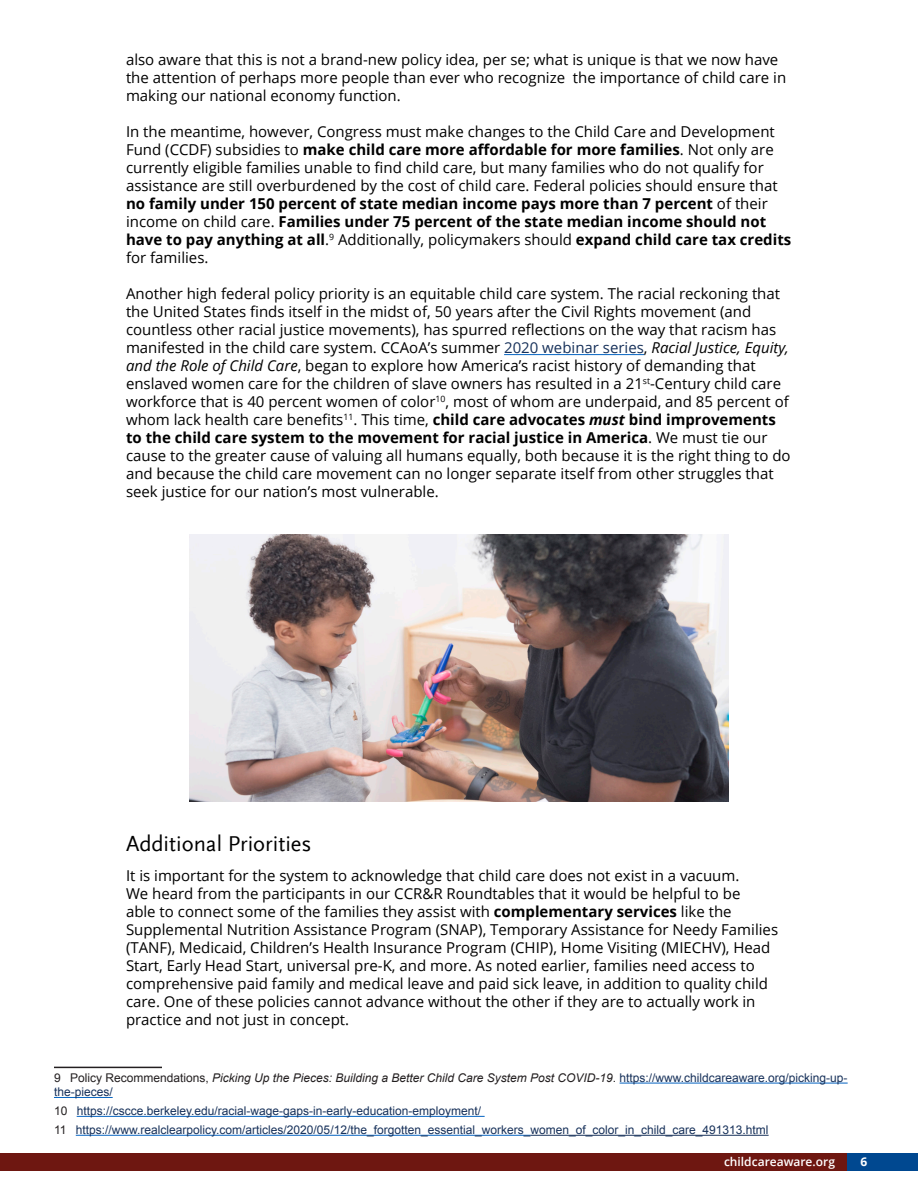
<style>
.page{position:relative;width:918px;height:1188px;background:#fff}
.page>*{position:absolute;margin:0;border:0;box-sizing:border-box;transform-origin:0 0}
.t1{font:22.5px "Scala Sans Offc";color:#000}
.t2{font:15px/18px "Open Sans";color:#000}
.t3{font:12px "Arial";color:#17315a}
.t4{font:italic 12px/14.4px "Arial";color:#231f20}
.t5{font:600 12px "Open Sans";color:#fff}
.t6{font:700 12px "Open Sans";color:#fff}
.s1{font-weight:700}
.s2{color:#17315a}
.s3{font-style:italic}
.s4{font-weight:700;font-style:italic}
.s5{font-style:normal}
.s6{font-style:normal;color:#17315a}
.s7{color:#231f20}
</style>
<div class="page">
<div style="left:0;top:1154px;width:847px;height:18px;background:#6e1711"></div>
<div style="left:847px;top:1154px;width:71px;height:18px;background:#004890"></div>
<hr style="left:504px;top:354px;width:140px;height:1px;background:#0563c1">
<hr style="left:54px;top:1067px;width:108px;height:1px;background:#231f20">
<hr style="left:620px;top:1083px;width:228px;height:1px;background:#0563c1">
<hr style="left:54px;top:1097px;width:59px;height:1px;background:#0563c1">
<hr style="left:77px;top:1116px;width:408px;height:1px;background:#0563c1">
<hr style="left:76px;top:1135px;width:454px;height:1px;background:#0563c1">
<hr style="left:530px;top:1135px;width:239px;height:1px;background:#17315a">
<img style="left:189px;top:534px;width:540px;height:268px">
<p class="t2" style="left:126px;top:51px;width:662px">also aware that this is not a brand-new policy idea, per se; what is unique is that we now have the attention of perhaps more people than ever who recognize the importance of child care in making our national economy function.</p>
<p class="t2" style="left:126px;top:123px;width:667px">In the meantime, however, Congress must make changes to the Child Care and Development Fund (CCDF) subsidies to <span class="s1">make child care more affordable for more families</span>. Not only are currently eligible families unable to find child care, but many families who do not qualify for assistance are still overburdened by the cost of child care. Federal policies should ensure that <span class="s1">no family under 150 percent of state median income pays more than 7 percent</span> of their income on child care. <span class="s1">Families under 75 percent of the state median income should not have to pay anything at all</span>.<sup>9</sup> Additionally, policymakers should <span class="s1">expand child care tax credits </span>for families.</p>
<p class="t2" style="left:126px;top:285px;width:666px">Another high federal policy priority is an equitable child care system. The racial reckoning that the United States finds itself in the midst of, 50 years after the Civil Rights movement (and countless other racial justice movements), has spurred reflections on the way that racism has manifested in the child care system. CCAoA’s summer <span class="s2">2020 webinar series</span>, <span class="s3">Racial Justice, Equity, and the Role of Child Care</span>, began to explore how America’s racist history of demanding that enslaved women care for the children of slave owners has resulted in a 21<sup>st</sup>-Century child care workforce that is 40 percent women of color<sup>10</sup>, most of whom are underpaid, and 85 percent of whom lack health care benefits<sup>11</sup>. This time, <span class="s1">child care advocates</span> <span class="s4">must</span> <span class="s1">bind improvements to the child care system to the movement for racial justice in America</span>. We must tie our cause to the greater cause of valuing all humans equally, both because it is the right thing to do and because the child care movement can no longer separate itself from other struggles that seek justice for our nation’s most vulnerable.</p>
<h3 class="t1" style="left:126px;top:832px;width:187px">Additional Priorities</h3>
<p class="t2" style="left:126px;top:867px;width:654px">It is important for the system to acknowledge that child care does not exist in a vacuum.<br>We heard from the participants in our CCR&amp;R Roundtables that it would be helpful to be<br>able to connect some of the families they assist with <span class="s1">complementary services</span> like the Supplemental Nutrition Assistance Program (SNAP), Temporary Assistance for Needy Families (TANF), Medicaid, Children’s Health Insurance Program (CHIP), Home Visiting (MIECHV), Head Start, Early Head Start, universal pre-K, and more. As noted earlier, families need access to comprehensive paid family and medical leave and paid sick leave, in addition to quality child care. One of these policies cannot advance without the other if they are to actually work in practice and not just in concept.</p>
<p class="t4" style="left:54px;top:1071px;width:795px"><span class="s5">9 Policy Recommendations,</span> Picking Up the Pieces: Building a Better Child Care System Post COVID-19<span class="s5">.</span> <span class="s6">https://www.childcareaware.org/picking-up&shy;the-pieces/</span></p>
<p class="t3" style="left:54px;top:1103px;width:429px"><span class="s7">10</span> https://cscce.berkeley.edu/racial-wage-gaps-in-early-education-employment/</p>
<p class="t3" style="left:54px;top:1122px;width:716px"><span class="s7">11</span> https://www.realclearpolicy.com/articles/2020/05/12/the_forgotten_essential_workers_women_of_color_in_child_care_491313.html</p>
<p class="t5" style="left:724px;top:1153px;width:112px">childcareaware.org</p>
<p class="t6" style="left:860px;top:1153px;width:8px">6</p>
</div>
